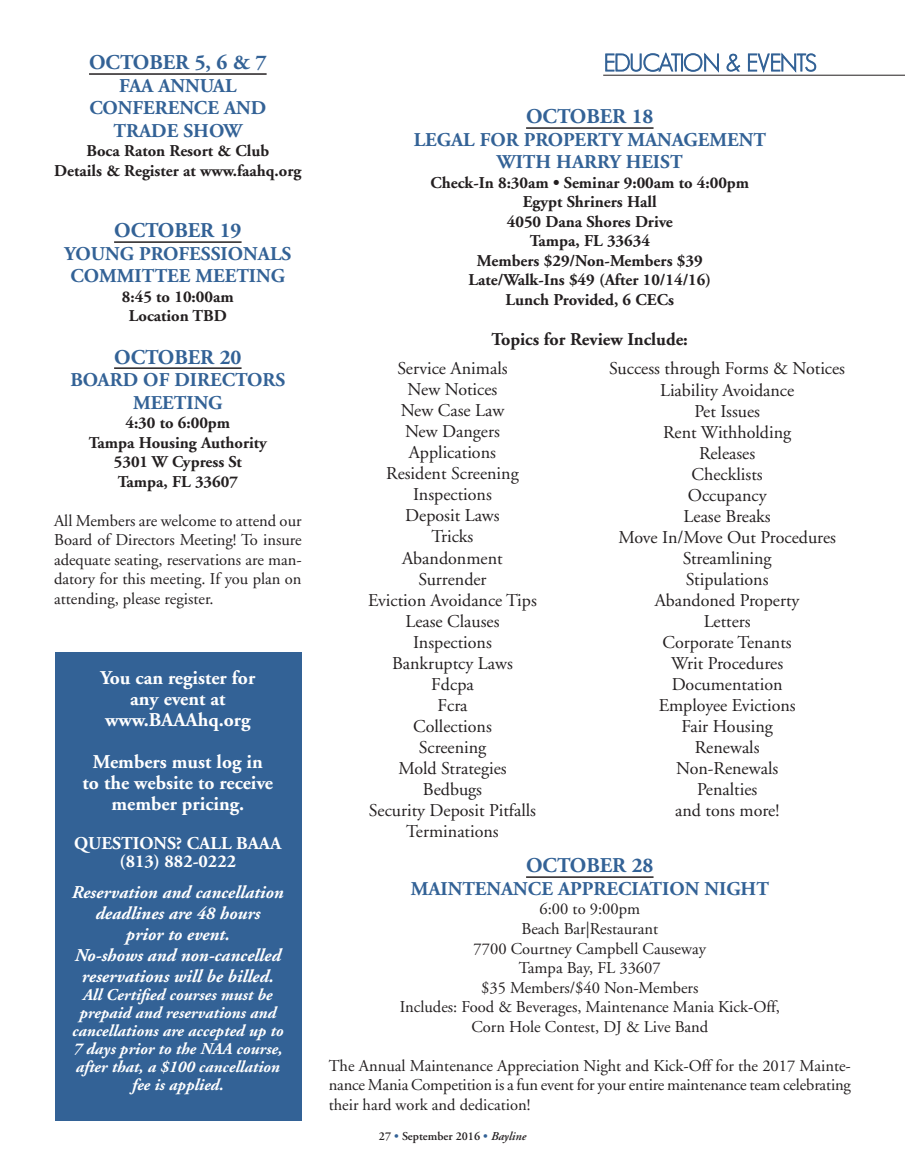
<style>
.page{position:relative;width:905px;height:1175px;background:#fff}
.page>*{position:absolute;margin:0;border:0;box-sizing:border-box;transform-origin:0 0}
.t1{font:700 21px "Adobe Garamond";color:#336296}
.t2{font:700 19.5px/22.5px "Adobe Garamond";color:#336296;text-align:center}
.t3{font:700 19.5px/21px "Adobe Garamond";color:#fff;text-align:center}
.t4{font:18px/21px "Adobe Garamond";color:#231f20;text-align:center}
.t5{font:italic 700 18px/21px "Adobe Garamond";color:#fff;text-align:center}
.t6{font:700 18px/18px "Adobe Garamond";color:#fff;text-align:center}
.t7{font:700 18px "Adobe Garamond";color:#231f20}
.t8{font:16.5px/19.5px "Adobe Garamond";color:#231f20;text-align:justify}
.t9{font:700 16.5px/19.5px "Adobe Garamond";color:#231f20;text-align:center}
.t10{font:italic 700 16.5px/18px "Adobe Garamond";color:#fff;text-align:center}
.t11{font:600 12px "Adobe Garamond";color:#231f20}
.s1{color:#336296}
.s2{font-style:italic}
</style>
<div class="page">
<svg style="left:605px;top:52px;width:114px;height:21px"></svg>
<svg style="left:726px;top:53px;width:14px;height:19px"></svg>
<svg style="left:747px;top:52px;width:69px;height:21px"></svg>
<hr style="left:603px;top:75px;width:301px;height:1px;background:#231f20">
<hr style="left:89px;top:73px;width:177px;height:2px;background:#231f20">
<hr style="left:114px;top:241px;width:127px;height:2px;background:#231f20">
<hr style="left:114px;top:367px;width:127px;height:2px;background:#231f20">
<hr style="left:526px;top:127px;width:127px;height:2px;background:#231f20">
<div style="left:55px;top:653px;width:247px;height:467px;background:#336296"></div>
<hr style="left:526px;top:876px;width:127px;height:1px;background:#231f20">
<p class="t1" style="left:89px;top:51px;width:179px">OCTOBER 5, 6 &amp; 7</p>
<p class="t2" style="left:89px;top:75px;width:178px">FAA ANNUAL<br>CONFERENCE AND<br>TRADE SHOW</p>
<p class="t9" style="left:54px;top:142px;width:248px">Boca Raton Resort &amp; Club<br>Details &amp; Register at www.faahq.org</p>
<p class="t1" style="left:114px;top:219px;width:129px">OCTOBER 19</p>
<p class="t2" style="left:64px;top:243px;width:228px">YOUNG PROFESSIONALS<br>COMMITTEE MEETING</p>
<p class="t9" style="left:122px;top:287px;width:113px">8:45 to 10:00am<br>Location TBD</p>
<p class="t1" style="left:114px;top:345px;width:129px">OCTOBER 20</p>
<p class="t2" style="left:70px;top:369px;width:216px">BOARD OF DIRECTORS<br>MEETING</p>
<p class="t9" style="left:89px;top:413px;width:180px">4:30 to 6:00pm<br>Tampa Housing Authority<br>5301 W Cypress St<br>Tampa, FL 33607</p>
<p class="t8" style="left:54px;top:511px;width:249px">All Members are welcome to attend our Board of Directors Meeting! To insure adequate seating, reservations are man&shy;datory for this meeting. If you plan on attending, please register.</p>
<p class="t3" style="left:100px;top:668px;width:156px">You can register for any event at www.BAAAhq.org</p>
<p class="t3" style="left:83px;top:752px;width:192px">Members must log in to the website to receive member pricing.</p>
<p class="t6" style="left:74px;top:835px;width:209px">QUESTIONS? CALL BAAA (813) 882-0222</p>
<p class="t5" style="left:72px;top:881px;width:213px">Reservation and cancellation deadlines are 48 hours<br>prior to event.<br>No-shows and non-cancelled reservations will be billed.</p>
<p class="t10" style="left:72px;top:985px;width:213px">All Certified courses must be prepaid and reservations and cancellations are accepted up to<br>7 days prior to the NAA course, after that, a $100 cancellation fee is applied.</p>
<p class="t1" style="left:526px;top:105px;width:129px">OCTOBER 18</p>
<p class="t2" style="left:414px;top:129px;width:353px">LEGAL FOR PROPERTY MANAGEMENT<br>WITH HARRY HEIST</p>
<p class="t9" style="left:430px;top:173px;width:320px">Check-In 8:30am • Seminar 9:00am to 4:00pm<br>Egypt Shriners Hall<br>4050 Dana Shores Drive<br>Tampa, FL 33634<br>Members $29/Non-Members $39<br>Late/Walk-Ins $49 (After 10/14/16)<br>Lunch Provided, 6 CECs</p>
<p class="t7" style="left:491px;top:330px;width:198px">Topics for Review Include:</p>
<p class="t4" style="left:368px;top:358px;width:170px">Service Animals<br>New Notices<br>New Case Law<br>New Dangers<br>Applications<br>Resident Screening<br>Inspections<br>Deposit Laws<br>Tricks<br>Abandonment<br>Surrender<br>Eviction Avoidance Tips<br>Lease Clauses<br>Inspections<br>Bankruptcy Laws<br>Fdcpa<br>Fcra<br>Collections<br>Screening<br>Mold Strategies<br>Bedbugs<br>Security Deposit Pitfalls<br>Terminations</p>
<p class="t4" style="left:609px;top:359px;width:237px">Success through Forms &amp; Notices<br>Liability Avoidance<br>Pet Issues<br>Rent Withholding<br>Releases<br>Checklists<br>Occupancy<br>Lease Breaks<br>Move In/Move Out Procedures<br>Streamlining<br>Stipulations<br>Abandoned Property<br>Letters<br>Corporate Tenants<br>Writ Procedures<br>Documentation<br>Employee Evictions<br>Fair Housing<br>Renewals<br>Non-Renewals<br>Penalties<br>and tons more!</p>
<p class="t1" style="left:526px;top:854px;width:129px">OCTOBER 28</p>
<p class="t2" style="left:410px;top:878px;width:360px">MAINTENANCE APPRECIATION NIGHT</p>
<p class="t8" style="left:400px;top:900px;width:381px;text-align:center">6:00 to 9:00pm<br>Beach Bar|Restaurant<br>7700 Courtney Campbell Causeway<br>Tampa Bay, FL 33607<br>$35 Members/$40 Non-Members<br>Includes: Food &amp; Beverages, Maintenance Mania Kick-Off,<br>Corn Hole Contest, DJ &amp; Live Band</p>
<p class="t8" style="left:328px;top:1056px;width:524px">The Annual Maintenance Appreciation Night and Kick-Off for the 2017 Mainte&shy;nance Mania Competition is a fun event for your entire maintenance team celebrating their hard work and dedication!</p>
<p class="t11" style="left:379px;top:1129px;width:149px">27 <span class="s1">•</span> September 2016 <span class="s1">•</span> <span class="s2">Bayline</span></p>
</div>
